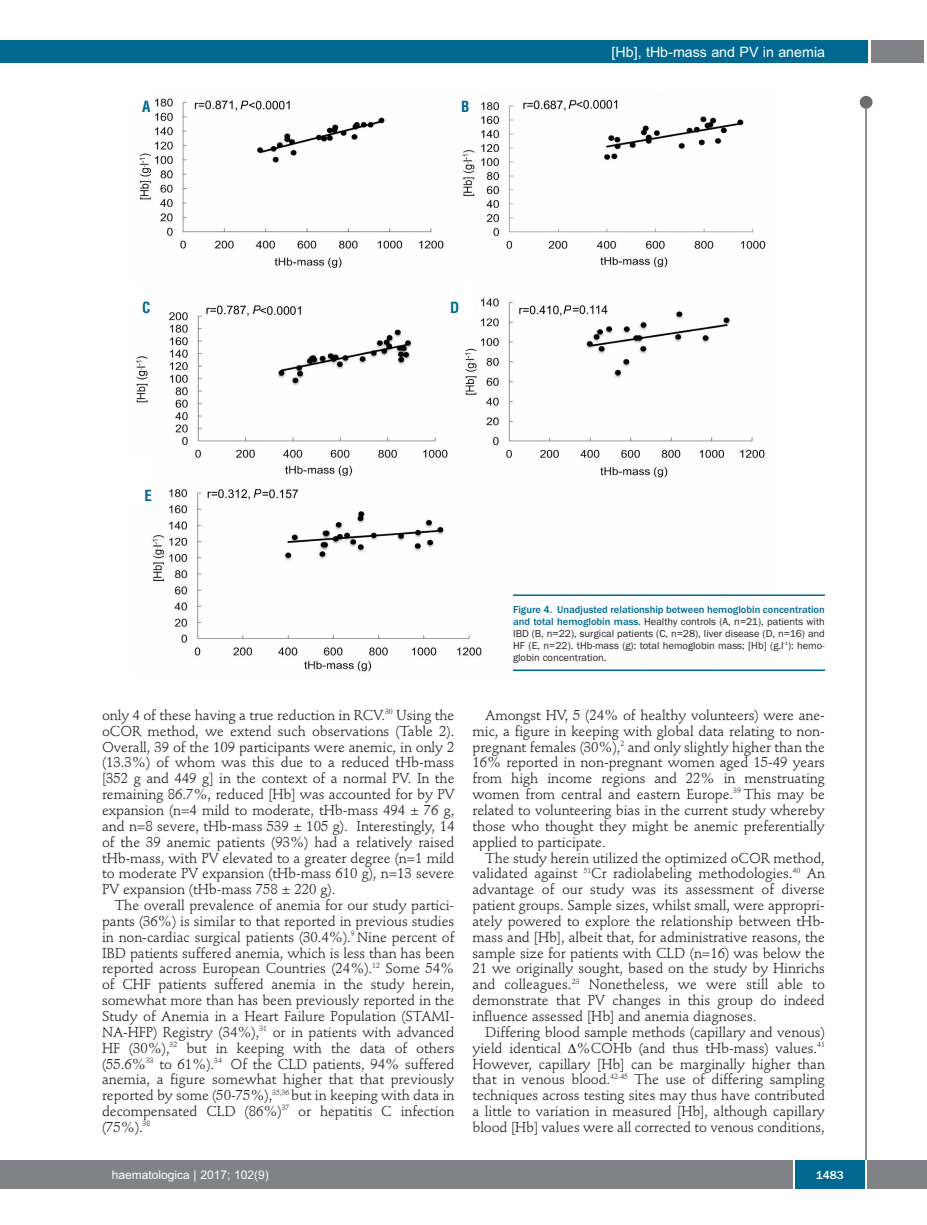
<style>
.page{position:relative;width:927px;height:1225px;background:#fff}
.page>*{position:absolute;margin:0;border:0;box-sizing:border-box;transform-origin:0 0}
.t1{font:700 condensed 15px "Helvetica";color:#006991}
.t2{font:14.25px/15.9px "Stempel Schneidler";letter-spacing:-.005em;color:#231f20;text-align:justify}
.t3{font:14.25px "Arial";color:#fff}
.t4{font:12px "Arial";color:#fff}
.t5{font:500 12px "Franklin Gothic";color:#fff}
.t6{font:10.5px/12px "Franklin Gothic";color:#231f20;text-align:justify}
.s1{font-weight:500;color:#006991}
</style>
<div class="page">
<div style="left:860px;top:96px;width:12px;height:13px;background:#6c6d70;border-radius:50%"></div>
<hr style="left:865px;top:98px;width:2px;height:1062px;background:#6c6d70">
<div style="left:871px;top:40px;width:52px;height:22px;background:#808285"></div>
<div style="left:18px;top:40px;width:849px;height:22px;background:#006991"></div>
<div style="left:17px;top:1160px;width:910px;height:28px;background:#808285"></div>
<div style="left:795px;top:1160px;width:70px;height:28px;background:#006991"></div>
<hr style="left:793px;top:1160px;width:2px;height:28px;background:#fff">
<hr style="left:865px;top:1160px;width:2px;height:28px;background:#fff">
<div style="left:0;top:40px;width:19px;height:22px;background:#006991"></div>
<div style="left:0;top:1160px;width:18px;height:28px;background:#808285"></div>
<img style="left:136px;top:98px;width:630px;height:574px">
<hr style="left:513px;top:594px;width:312px;height:2px;background:#006991">
<hr style="left:513px;top:669px;width:312px;height:2px;background:#006991">
<p class="t1" style="left:142px;top:98px;width:10px">A</p>
<p class="t1" style="left:461px;top:98px;width:10px">B</p>
<p class="t3" style="left:612px;top:44px;width:215px">[Hb], tHb-mass and PV in anemia</p>
<p class="t1" style="left:142px;top:299px;width:10px">C</p>
<p class="t1" style="left:450px;top:299px;width:11px">D</p>
<p class="t1" style="left:145px;top:487px;width:9px">E</p>
<p class="t6" style="left:513px;top:603px;width:313px"><span class="s1">Figure 4. Unadjusted relationship between hemoglobin concentration and total hemoglobin mass.</span> Healthy controls (A, n=21), patients with IBD (B, n=22), surgical patients (C, n=28), liver disease (D, n=16) and HF (E, n=22). tHb-mass (g): total hemoglobin mass; [Hb] (g.l<sup>-1</sup>): hemo&shy;globin concentration.</p>
<p class="t2" style="left:102px;top:708px;width:354px">only 4 of these having a true reduction in RCV.<sup>30</sup> Using the oCOR method, we extend such observations (Table 2).<br>Overall, 39 of the 109 participants were anemic, in only 2 (13.3%) of whom was this due to a reduced tHb-mass [352 g and 449 g] in the context of a normal PV. In the remaining 86.7%, reduced [Hb] was accounted for by PV expansion (n=4 mild to moderate, tHb-mass 494 ± 76 g, and n=8 severe, tHb-mass 539 ± 105 g). Interestingly, 14 of the 39 anemic patients (93%) had a relatively raised tHb-mass, with PV elevated to a greater degree (n=1 mild to moderate PV expansion (tHb-mass 610 g), n=13 severe PV expansion (tHb-mass 758 ± 220 g).</p>
<p class="t2" style="left:102px;top:898px;width:354px;text-indent:13px">The overall prevalence of anemia for our study partici&shy;pants (36%) is similar to that reported in previous studies in non-cardiac surgical patients (30.4%).<sup>9</sup> Nine percent of IBD patients suffered anemia, which is less than has been reported across European Countries (24%).<sup>12</sup> Some 54% of CHF patients suffered anemia in the study herein, somewhat more than has been previously reported in the Study of Anemia in a Heart Failure Population (STAMI-NA-HFP) Registry (34%),<sup>31</sup> or in patients with advanced HF (30%),<sup>32</sup> but in keeping with the data of others (55.6%<sup>33</sup> to 61%).<sup>34</sup> Of the CLD patients, 94% suffered anemia, a figure somewhat higher that that previously reported by some (50-75%),<sup>35,36</sup> but in keeping with data in decompensated CLD (86%)<sup>37</sup> or hepatitis C infection (75%).<sup>38</sup></p>
<p class="t2" style="left:472px;top:708px;width:354px;text-indent:13px">Amongst HV, 5 (24% of healthy volunteers) were ane&shy;mic, a figure in keeping with global data relating to non&shy;pregnant females (30%),<sup>2</sup> and only slightly higher than the 16% reported in non-pregnant women aged 15-49 years from high income regions and 22% in menstruating women from central and eastern Europe.<sup>39</sup> This may be related to volunteering bias in the current study whereby those who thought they might be anemic preferentially applied to participate.</p>
<p class="t2" style="left:472px;top:851px;width:354px;text-indent:13px">The study herein utilized the optimized oCOR method, validated against <sup>51</sup>Cr radiolabeling methodologies.<sup>40</sup> An advantage of our study was its assessment of diverse patient groups. Sample sizes, whilst small, were appropri&shy;ately powered to explore the relationship between tHb&shy;mass and [Hb], albeit that, for administrative reasons, the sample size for patients with CLD (n=16) was below the 21 we originally sought, based on the study by Hinrichs and colleagues.<sup>23</sup> Nonetheless, we were still able to demonstrate that PV changes in this group do indeed influence assessed [Hb] and anemia diagnoses.</p>
<p class="t2" style="left:472px;top:1025px;width:354px;text-indent:13px">Differing blood sample methods (capillary and venous) yield identical %COHb (and thus tHb-mass) values.<sup>41<br></sup>However, capillary [Hb] can be marginally higher than that in venous blood.<sup>42-45</sup> The use of differing sampling techniques across testing sites may thus have contributed a little to variation in measured [Hb], although capillary blood [Hb] values were all corrected to venous conditions,</p>
<p class="t4" style="left:112px;top:1167px;width:158px">haematologica | 2017; 102(9)</p>
<p class="t5" style="left:816px;top:1167px;width:30px">1483</p>
</div>
